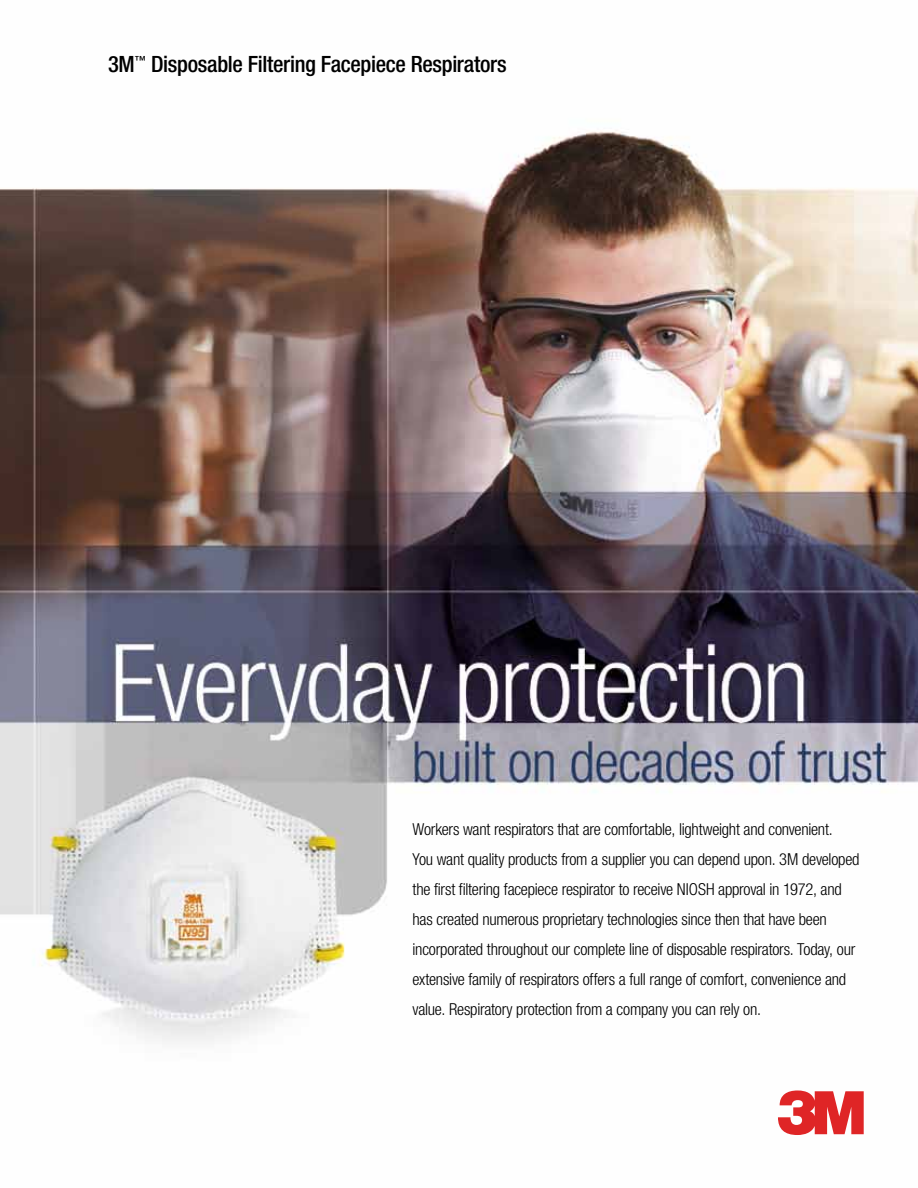
<style>
.page{position:relative;width:918px;height:1188px;background:#fff}
.page>*{position:absolute;margin:0;border:0;box-sizing:border-box;transform-origin:0 0}
.t1{font:60px "Logo 3 Mv 3 tt";color:#df2526}
.t2{font:500 condensed 22.5px "Helvetica Neue LT Std";letter-spacing:-.015em;color:#000}
.t3{font:300 condensed 16.5px/30px "Helvetica Neue LT Std";letter-spacing:-.015em;color:#000}
</style>
<div class="page">
<img style="left:0;top:130px;width:918px;height:912px">
<h2 class="t2" style="left:108px;top:51px;width:400px">3M<sup>™</sup> Disposable Filtering Facepiece Respirators</h2>
<p class="t3" style="left:413px;top:814px;width:448px">Workers want respirators that are comfortable, lightweight and convenient.<br>You want quality products from a supplier you can depend upon. 3M developed the first filtering facepiece respirator to receive NIOSH approval in 1972, and has created numerous proprietary technologies since then that have been incorporated throughout our complete line of disposable respirators. Today, our extensive family of respirators offers a full range of comfort, convenience and value. Respiratory protection from a company you can rely on.</p>
<h1 class="t1" style="left:777px;top:1078px;width:88px">3</h1>
</div>
